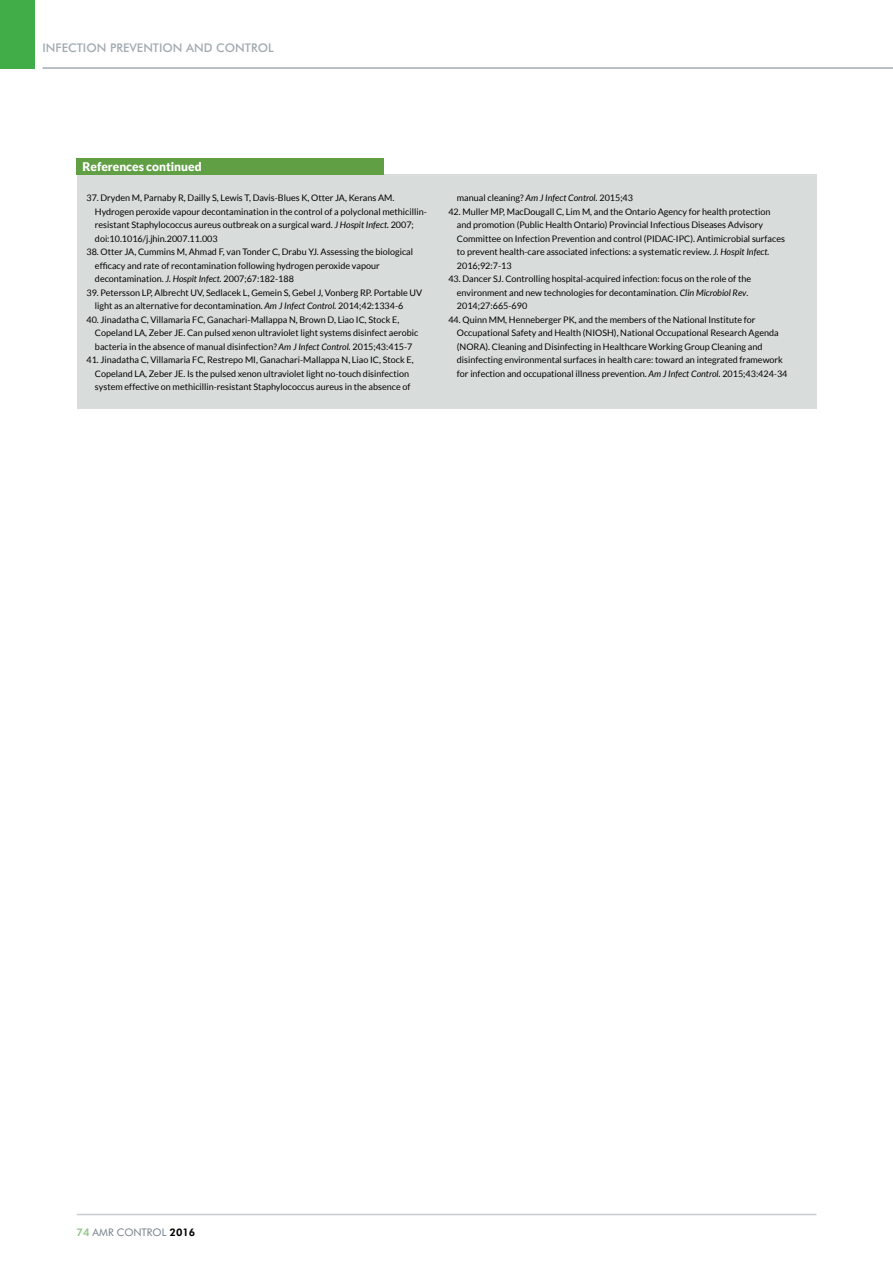
<style>
.page{position:relative;width:893px;height:1263px;background:#fff}
.page>*{position:absolute;margin:0;border:0;box-sizing:border-box;transform-origin:0 0}
.t1{font:500 12px "Futura BT";color:#a1abb2}
.t2{font:900 12px "Lato";color:#fff}
.t3{font:10.5px "Futura BT";color:#72808a}
.t4{font:9px/13.5px "Lato";color:#000}
.s1{font-style:italic}
.s2{font-weight:800;color:#93c789}
.s3{font-weight:800;color:#000}
</style>
<div class="page">
<div style="left:77px;top:175px;width:739px;height:234px;background:#d8dcdb"></div>
<div style="left:77px;top:158px;width:307px;height:17px;background:#609f43"></div>
<div style="left:0;top:0;width:34px;height:69px;background:#41ad49"></div>
<hr style="left:43px;top:67px;width:850px;height:2px;background:#a1abb2">
<hr style="left:77px;top:1214px;width:739px;height:1px;background:#c6cdd1">
<h1 class="t1" style="left:43px;top:40px;width:233px">INFECTION PREVENTION AND CONTROL</h1>
<h1 class="t2" style="left:82px;top:159px;width:121px">References continued</h1>
<p class="t4" style="left:95px;top:191px;width:333px;text-indent:-9px">37. Dryden M, Parnaby R, Dailly S, Lewis T, Davis-Blues K, Otter JA, Kerans AM.<br>Hydrogen peroxide vapour decontamination in the control of a polyclonal methicillin&shy;resistant Staphylococcus aureus outbreak on a surgical ward. <span class="s1">J Hospit Infect.</span> 2007; doi:10.1016/j.jhin.2007.11.003</p>
<p class="t4" style="left:95px;top:245px;width:320px;text-indent:-9px">38. Otter JA, Cummins M, Ahmad F, van Tonder C, Drabu YJ. Assessing the biological efficacy and rate of recontamination following hydrogen peroxide vapour decontamination. <span class="s1">J. Hospit Infect.</span> 2007;67:182-188</p>
<p class="t4" style="left:95px;top:286px;width:329px;text-indent:-9px">39. Petersson LP, Albrecht UV, Sedlacek L, Gemein S, Gebel J, Vonberg RP. Portable UV light as an alternative for decontamination. <span class="s1">Am J Infect Control.</span> 2014;42:1334-6</p>
<p class="t4" style="left:95px;top:313px;width:325px;text-indent:-9px">40. Jinadatha C, Villamaria FC, Ganachari-Mallappa N, Brown D, Liao IC, Stock E,<br>Copeland LA, Zeber JE. Can pulsed xenon ultraviolet light systems disinfect aerobic bacteria in the absence of manual disinfection? <span class="s1">Am J Infect Control.</span> 2015;43:415-7</p>
<p class="t4" style="left:86px;top:353px;width:329px;text-align:center">41. Jinadatha C, Villamaria FC, Restrepo MI, Ganachari-Mallappa N, Liao IC, Stock E,<br>Copeland LA, Zeber JE. Is the pulsed xenon ultraviolet light no-touch disinfection system effective on methicillin-resistant Staphylococcus aureus in the absence of</p>
<p class="t4" style="left:457px;top:191px;width:178px">manual cleaning? <span class="s1">Am J Infect Control.</span> 2015;43</p>
<p class="t4" style="left:457px;top:205px;width:329px;text-indent:-9px">42. Muller MP, MacDougall C, Lim M, and the Ontario Agency for health protection and promotion (Public Health Ontario) Provincial Infectious Diseases Advisory Committee on Infection Prevention and control (PIDAC-IPC). Antimicrobial surfaces to prevent health-care associated infections: a systematic review. <span class="s1">J. Hospit Infect.<br></span>2016;92:7-13</p>
<p class="t4" style="left:457px;top:272px;width:296px;text-indent:-9px">43. Dancer SJ. Controlling hospital-acquired infection: focus on the role of the environment and new technologies for decontamination. <span class="s1">Clin Microbiol Rev</span>.<br>2014;27:665-690</p>
<p class="t4" style="left:457px;top:313px;width:332px;text-indent:-9px">44. Quinn MM, Henneberger PK, and the members of the National Institute for Occupational Safety and Health (NIOSH), National Occupational Research Agenda (NORA). Cleaning and Disinfecting in Healthcare Working Group Cleaning and disinfecting environmental surfaces in health care: toward an integrated framework for infection and occupational illness prevention. <span class="s1">Am J Infect Control.</span> 2015;43:424-34</p>
<p class="t3" style="left:77px;top:1226px;width:120px"><span class="s2">74</span> AMR CONTROL <span class="s3">2016</span></p>
</div>
